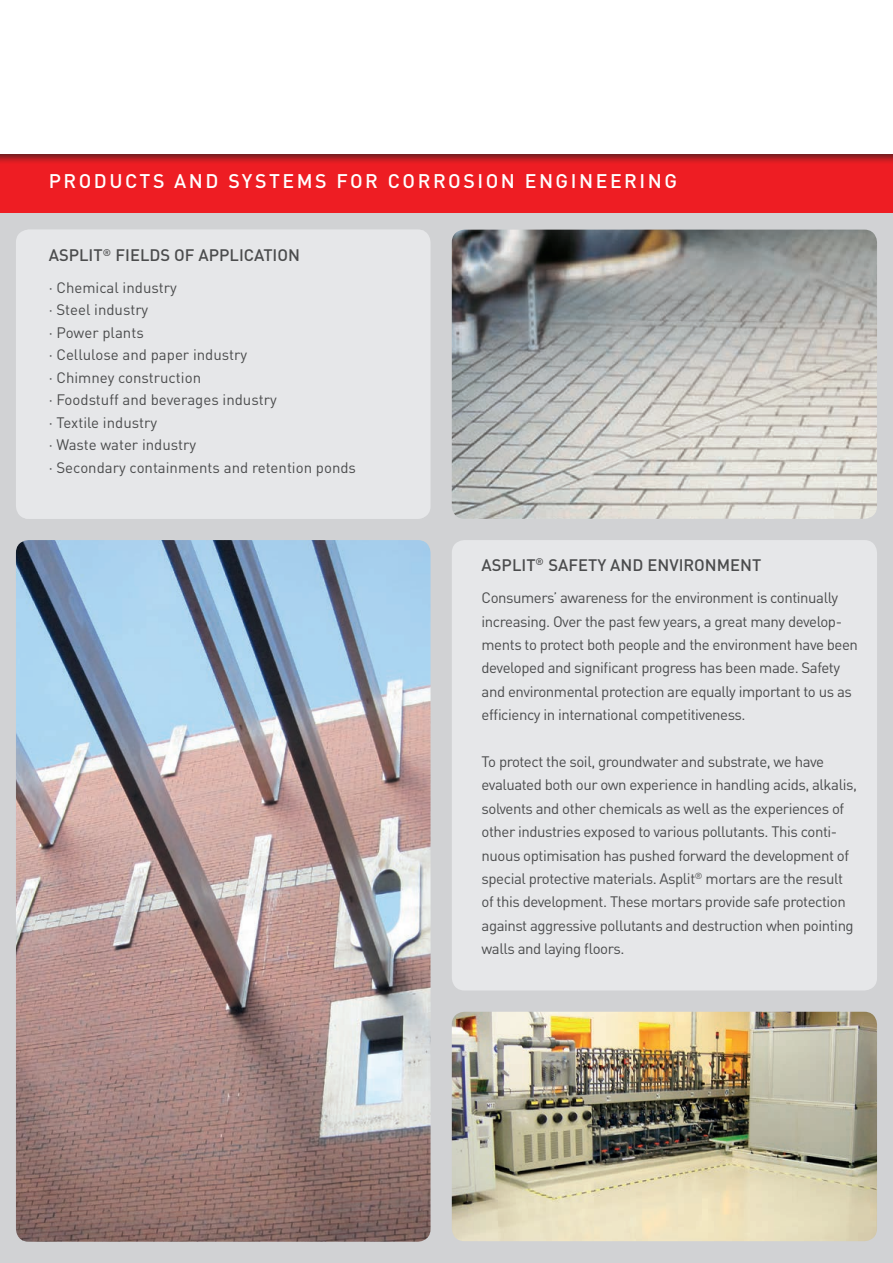
<style>
.page{position:relative;width:893px;height:1263px;background:#fff}
.page>*{position:absolute;margin:0;border:0;box-sizing:border-box;transform-origin:0 0}
.t1{font:500 19.5px "DIN";letter-spacing:.13em;color:#fff}
.t2{font:500 16.5px "DIN";color:#4b4c4d}
.t3{font:15px/23.4px "DIN";letter-spacing:-.03em;color:#4b4c4d}
.t4{font:15px "DIN";color:#4b4c4d}
</style>
<div class="page">
<div style="left:0;top:177px;width:893px;height:1086px;background:#d1d2d4"></div>
<div style="left:0;top:153px;width:893px;height:60px;background:#ee1d23"></div>
<div style="left:0;top:0;width:893px;height:166px;background:#231f20;opacity:.75"></div>
<div style="left:0;top:0;width:893px;height:153px;background:#fff"></div>
<div style="left:16px;top:230px;width:415px;height:289px;background:#e6e7e9;border-radius:13px"></div>
<img style="left:16px;top:540px;width:415px;height:702px">
<div style="left:452px;top:540px;width:425px;height:450px;background:#e6e7e9;border-radius:13px"></div>
<img style="left:452px;top:230px;width:425px;height:289px">
<img style="left:452px;top:1012px;width:425px;height:229px">
<p class="t1" style="left:49px;top:168px;width:630px">PRODUCTS AND SYSTEMS FOR CORROSION ENGINEERING</p>
<p class="t2" style="left:49px;top:245px;width:253px">ASPLIT<sup>®</sup> FIELDS OF APPLICATION</p>
<p class="t4" style="left:49px;top:278px;width:130px">· Chemical industry</p>
<p class="t4" style="left:49px;top:301px;width:101px">· Steel industry</p>
<p class="t4" style="left:49px;top:323px;width:97px">· Power plants</p>
<p class="t4" style="left:49px;top:346px;width:200px">· Cellulose and paper industry</p>
<p class="t4" style="left:49px;top:368px;width:154px">· Chimney construction</p>
<p class="t4" style="left:49px;top:391px;width:229px">· Foodstuff and beverages industry</p>
<p class="t4" style="left:49px;top:413px;width:110px">· Textile industry</p>
<p class="t4" style="left:49px;top:436px;width:149px">· Waste water industry</p>
<p class="t4" style="left:49px;top:458px;width:309px">· Secondary containments and retention ponds</p>
<p class="t2" style="left:482px;top:554px;width:281px">ASPLIT<sup>®</sup> SAFETY AND ENVIRONMENT</p>
<p class="t3" style="left:482px;top:586px;width:378px">Consumers’ awareness for the environment is continually increasing. Over the past few years, a great many develop&shy;ments to protect both people and the environment have been developed and significant progress has been made. Safety and environmental protection are equally important to us as efficiency in international competitiveness.</p>
<p class="t3" style="left:482px;top:750px;width:377px">To protect the soil, groundwater and substrate, we have evaluated both our own experience in handling acids, alkalis, solvents and other chemicals as well as the experiences of other industries exposed to various pollutants. This conti&shy;nuous optimisation has pushed forward the development of special protective materials. Asplit<sup>®</sup> mortars are the result of this development. These mortars provide safe protection against aggressive pollutants and destruction when pointing walls and laying floors.</p>
</div>
